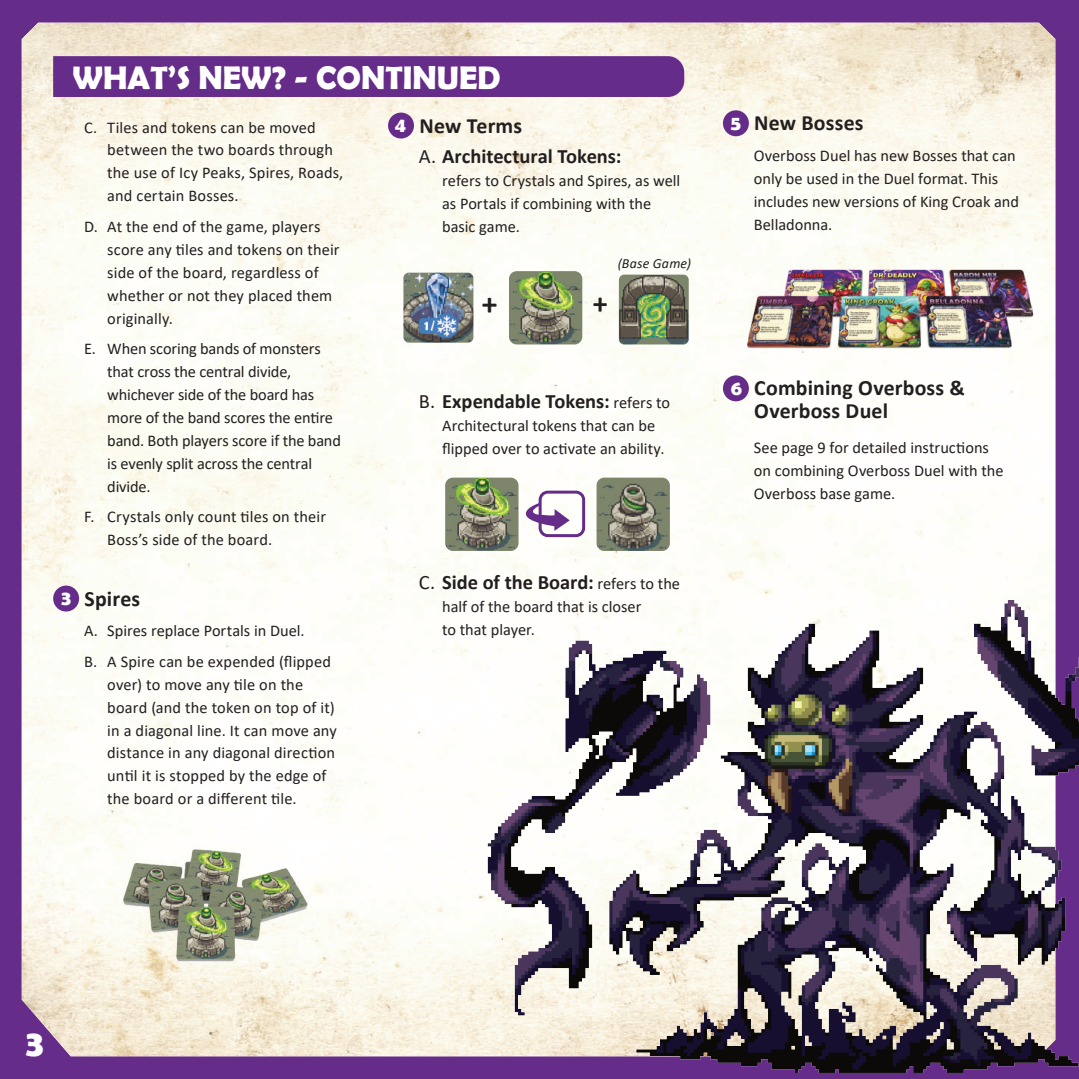
<style>
.page{position:relative;width:1079px;height:1079px;background:#fff}
.page>*{position:absolute;margin:0;border:0;box-sizing:border-box;transform-origin:0 0}
.t1{font:700 37.05px "Berlin Sans FB Demi";color:#fff}
.t2{font:700 32.7px "Berlin Sans FB Demi";color:#fff}
.t3{font:700 31.35px "Calibri";color:#231f20}
.t4{font:700 29.85px "Calibri";color:#231f20}
.t5{font:700 21.75px/23px "Calibri";letter-spacing:.01em;color:#231f20}
.t6{font:700 20.4px "Calibri";color:#231f20}
.t7{font:16.35px/23px "Calibri";color:#231f20}
.t8{font:italic 13.95px "Calibri";letter-spacing:.015em;color:#231f20}
.s1{font-family:"Berlin Sans FB Demi";font-size:20.4px;color:#fff}
.s2{font-weight:400}
.s3{font-weight:400;font-size:16.35px}
</style>
<div class="page">
<div style="left:0;top:0;width:1078px;height:1078px;background:#662c89"></div>
<img style="left:22px;top:23px;width:1033px;height:1033px">
<img style="left:464px;top:529px;width:614px;height:544px">
<svg style="left:53px;top:56px;width:631px;height:41px"></svg>
<div style="left:53px;top:585px;width:26px;height:26px;background:#662c89;border-radius:50%"></div>
<img style="left:99px;top:833px;width:229px;height:141px">
<div style="left:388px;top:113px;width:26px;height:25px;background:#662c89;border-radius:50%"></div>
<div style="left:722px;top:110px;width:26px;height:26px;background:#662c89;border-radius:50%"></div>
<img style="left:730px;top:258px;width:317px;height:95px">
<div style="left:722px;top:375px;width:26px;height:26px;background:#662c89;border-radius:50%"></div>
<img style="left:403px;top:272px;width:70px;height:70px">
<img style="left:618px;top:274px;width:70px;height:70px">
<img style="left:445px;top:477px;width:73px;height:74px">
<img style="left:596px;top:477px;width:73px;height:74px">
<div style="left:538px;top:490px;width:47px;height:47px;border:3px solid #662c89;border-radius:8px"></div>
<svg style="left:524px;top:502px;width:45px;height:29px"></svg>
<img style="left:509px;top:271px;width:73px;height:73px">
<h2 class="t2" style="left:72px;top:59px;width:430px">WHAT’S NEW? - CONTINUED</h2>
<p class="t7" style="left:107px;top:115px;width:237px;text-indent:-23px">C. Tiles and tokens can be moved between the two boards through the use of Icy Peaks, Spires, Roads, and certain Bosses.</p>
<p class="t7" style="left:107px;top:214px;width:234px;text-indent:-23px">D. At the end of the game, players score any tiles and tokens on their side of the board, regardless of whether or not they placed them originally.</p>
<p class="t7" style="left:107px;top:337px;width:235px;text-indent:-23px">E. When scoring bands of monsters that cross the central divide, whichever side of the board has more of the band scores the entire band. Both players score if the band is evenly split across the central divide.</p>
<p class="t7" style="left:107px;top:505px;width:220px;text-indent:-23px">F. Crystals only count tiles on their<br>Boss’s side of the board.</p>
<h3 class="t5" style="left:394px;top:113px;width:129px"><span class="s1">4</span> New Terms</h3>
<p class="t6" style="left:419px;top:142px;width:204px"><span class="s2">A.</span> Architectural Tokens:</p>
<p class="t7" style="left:442px;top:169px;width:239px">refers to Crystals and Spires, as well as Portals if combining with the basic game.</p>
<p class="t8" style="left:617px;top:253px;width:75px">(Base Game)</p>
<h3 class="t3" style="left:482px;top:281px;width:17px">+</h3>
<h3 class="t4" style="left:592px;top:282px;width:16px">+</h3>
<p class="t6" style="left:419px;top:387px;width:253px"><span class="s2">B.</span> Expendable Tokens: <span class="s3">refers to</span></p>
<p class="t7" style="left:442px;top:413px;width:224px">Architectural tokens that can be flipped over to activate an ability.</p>
<h3 class="t5" style="left:61px;top:586px;width:81px"><span class="s1">3</span> Spires</h3>
<p class="t7" style="left:84px;top:615px;width:248px;line-height:30.6px">A. Spires replace Portals in Duel.<br>B. A Spire can be expended (flipped</p>
<p class="t7" style="left:107px;top:672px;width:231px">over) to move any tile on the board (and the token on top of it) in a diagonal line. It can move any distance in any diagonal direction until it is stopped by the edge of the board or a different tile.</p>
<p class="t6" style="left:419px;top:567px;width:262px"><span class="s2">C.</span> Side of the Board: <span class="s3">refers to the</span></p>
<p class="t7" style="left:442px;top:594px;width:201px">half of the board that is closer to that player.</p>
<h3 class="t5" style="left:730px;top:111px;width:134px"><span class="s1">5</span> New Bosses</h3>
<p class="t7" style="left:753px;top:143px;width:267px">Overboss Duel has new Bosses that can only be used in the Duel format. This includes new versions of King Croak and<br>Belladonna.</p>
<h3 class="t5" style="left:754px;top:376px;width:212px;text-indent:-23px"><span class="s1">6</span> Combining Overboss &amp;<br>Overboss Duel</h3>
<p class="t7" style="left:753px;top:435px;width:251px">See page 9 for detailed instructions on combining Overboss Duel with the<br>Overboss base game.</p>
<h1 class="t1" style="left:25px;top:1021px;width:20px">3</h1>
</div>
